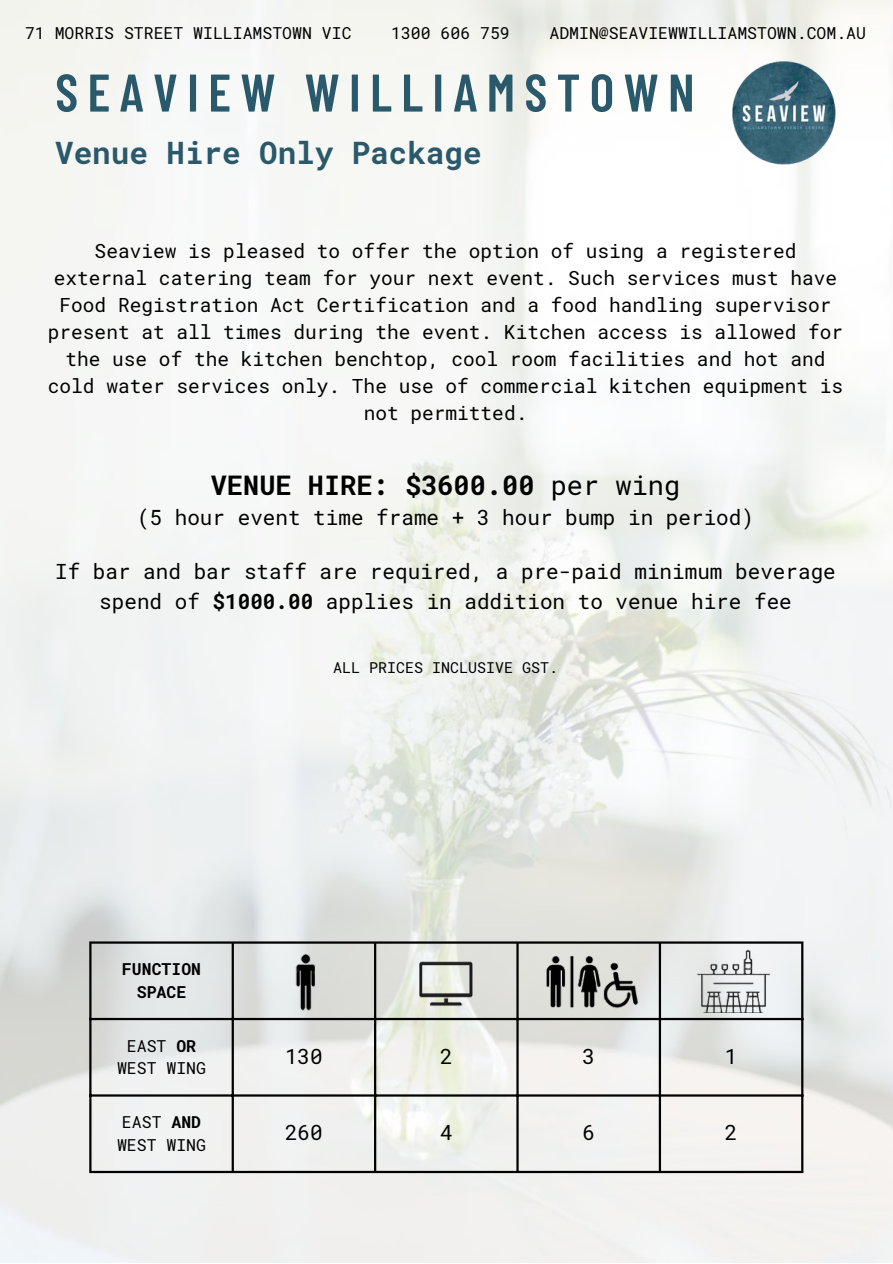
<style>
.page{position:relative;width:893px;height:1264px;background:#fff}
.page>*{position:absolute;margin:0;border:0;box-sizing:border-box;transform-origin:0 0}
.t1{font:600 52.95px "Barlow Condensed";letter-spacing:.175em;color:#2a596b}
.t2{font:700 30.9px "Roboto Mono";color:#2a596b}
.t3{font:700 27px "Roboto Mono";color:#000}
.t4{font:21px/29.2px "Roboto Mono";color:#000;text-align:center}
.t5{font:19.5px/27px "Roboto Mono";color:#000;text-align:center}
.t6{font:16.5px/22.5px "Roboto Mono";color:#000;text-align:center}
.t7{font:700 16.5px/22.5px "Roboto Mono";color:#000;text-align:center}
.t8{font:15px "Roboto Mono";color:#000}
.s1{font-weight:400}
.s2{font-weight:700}
</style>
<div class="page">
<img style="left:0;top:0;width:892px;height:1262px">
<hr style="left:89px;top:943px;width:2px;height:227px;background:#000">
<hr style="left:232px;top:943px;width:2px;height:227px;background:#000">
<hr style="left:374px;top:943px;width:2px;height:227px;background:#000">
<hr style="left:516px;top:943px;width:2px;height:227px;background:#000">
<hr style="left:658px;top:943px;width:3px;height:227px;background:#000">
<hr style="left:801px;top:943px;width:2px;height:227px;background:#000">
<hr style="left:89px;top:941px;width:714px;height:2px;background:#000">
<hr style="left:89px;top:1017px;width:714px;height:3px;background:#000">
<hr style="left:89px;top:1094px;width:714px;height:2px;background:#000">
<hr style="left:89px;top:1170px;width:714px;height:3px;background:#000">
<img style="left:409px;top:949px;width:73px;height:63px">
<img style="left:278px;top:945px;width:54px;height:71px">
<img style="left:536px;top:945px;width:107px;height:67px">
<img style="left:688px;top:945px;width:87px;height:67px">
<img style="left:731px;top:61px;width:105px;height:104px">
<p class="t6" style="left:25px;top:21px;width:328px">71 MORRIS STREET WILLIAMSTOWN VIC</p>
<p class="t6" style="left:391px;top:21px;width:120px">1300 606 759</p>
<p class="t6" style="left:549px;top:21px;width:318px">ADMIN@SEAVIEWWILLIAMSTOWN.COM.AU</p>
<p class="t1" style="left:55px;top:59px;width:641px">SEAVIEW WILLIAMSTOWN</p>
<p class="t2" style="left:55px;top:132px;width:428px">Venue Hire Only Package</p>
<p class="t5" style="left:48px;top:236px;width:796px">Seaview is pleased to offer the option of using a registered external catering team for your next event. Such services must have Food Registration Act Certification and a food handling supervisor present at all times during the event. Kitchen access is allowed for the use of the kitchen benchtop, cool room facilities and hot and cold water services only. The use of commercial kitchen equipment is not permitted.</p>
<p class="t3" style="left:211px;top:466px;width:471px">VENUE HIRE: $3600.00 <span class="s1">per wing</span></p>
<p class="t4" style="left:137px;top:502px;width:618px">(5 hour event time frame + 3 hour bump in period)</p>
<p class="t4" style="left:55px;top:556px;width:782px">If bar and bar staff are required, a pre-paid minimum beverage spend of <span class="s2">$1000.00</span> applies in addition to venue hire fee</p>
<p class="t7" style="left:122px;top:957px;width:81px">FUNCTION<br>SPACE</p>
<p class="t8" style="left:333px;top:657px;width:226px">ALL PRICES INCLUSIVE GST.</p>
<p class="t6" style="left:117px;top:1033px;width:90px">EAST <span class="s2">OR<br></span>WEST WING</p>
<p class="t4" style="left:285px;top:1041px;width:39px">130</p>
<p class="t4" style="left:440px;top:1041px;width:14px">2</p>
<p class="t4" style="left:582px;top:1041px;width:14px">3</p>
<p class="t4" style="left:724px;top:1041px;width:14px">1</p>
<p class="t6" style="left:117px;top:1110px;width:90px;text-align:left">EAST <span class="s2">AND<br></span>WEST WING</p>
<p class="t4" style="left:285px;top:1117px;width:39px">260</p>
<p class="t4" style="left:440px;top:1117px;width:14px">4</p>
<p class="t4" style="left:582px;top:1117px;width:14px">6</p>
<p class="t4" style="left:724px;top:1117px;width:14px">2</p>
</div>
